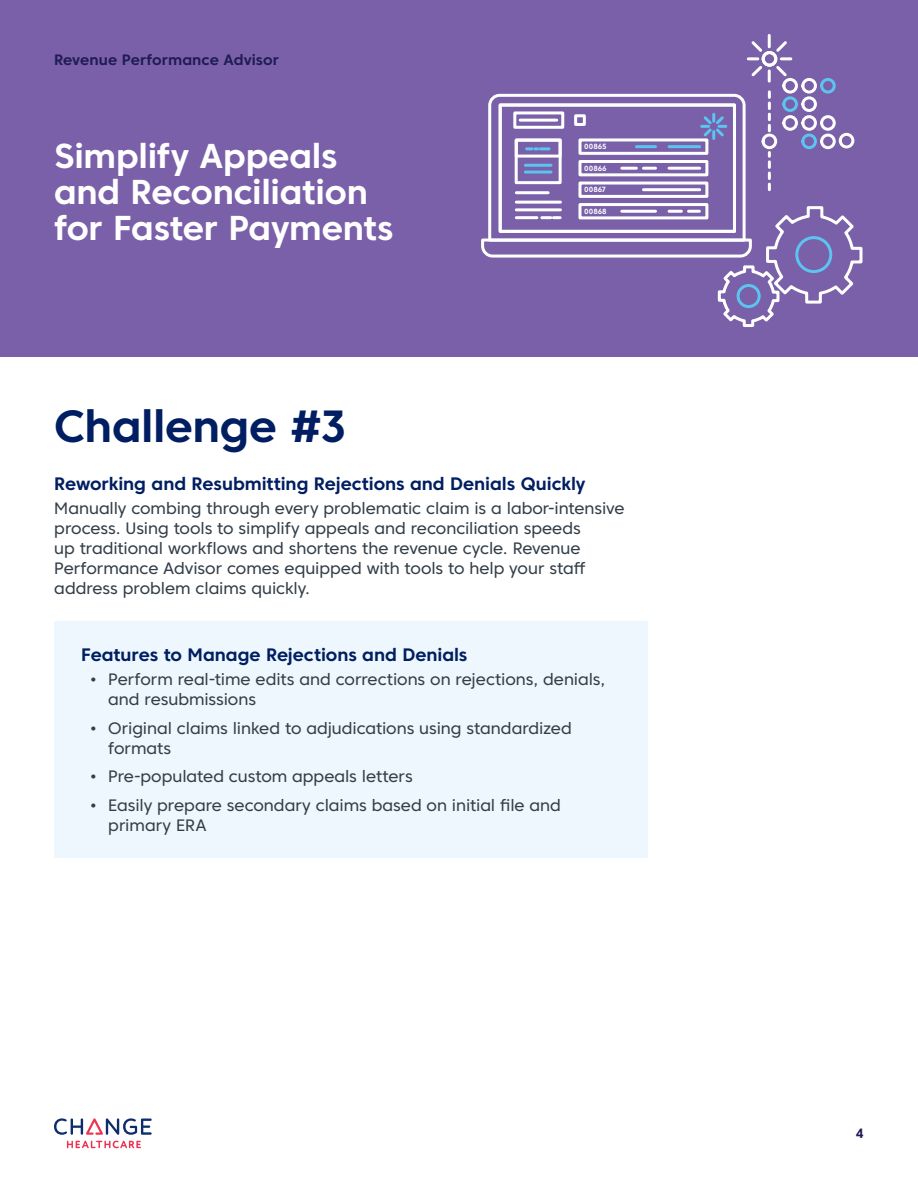
<style>
.page{position:relative;width:918px;height:1188px;background:#fff}
.page>*{position:absolute;margin:0;border:0;box-sizing:border-box;transform-origin:0 0}
.t1{font:700 45px "Core Sans C 65";letter-spacing:-.01em;color:#001e61}
.t2{font:700 34.5px/36px "Core Sans C 65";letter-spacing:-.01em;color:#fff}
.t3{font:700 18px "Core Sans C 65";letter-spacing:-.005em;color:#001e61}
.t4{font:16.5px/19.8px "Core Sans C 45";letter-spacing:-.005em;color:#333e48}
.t5{font:700 15px "Core Sans C 65";letter-spacing:.005em;color:#201c55}
.t6{font:700 13.5px "Core Sans C 65";color:#201c55}
.t7{font:700 7.5px "Core Sans C 65";color:#fff}
</style>
<div class="page">
<svg style="left:54px;top:1118px;width:98px;height:17px"></svg>
<svg style="left:67px;top:1141px;width:74px;height:7px"></svg>
<div style="left:0;top:0;width:918px;height:356px;background:#7a60a9"></div>
<div style="left:820px;top:78px;width:16px;height:16px;border:3px solid #5dc3ef;border-radius:50%"></div>
<div style="left:801px;top:78px;width:16px;height:16px;border:3px solid #fff;border-radius:50%"></div>
<div style="left:782px;top:78px;width:16px;height:16px;border:3px solid #fff;border-radius:50%"></div>
<svg style="left:748px;top:35px;width:43px;height:46px"></svg>
<svg style="left:481px;top:89px;width:382px;height:238px"></svg>
<div style="left:795px;top:236px;width:37px;height:37px;border:3px solid #5dc3ef;border-radius:50%"></div>
<div style="left:737px;top:284px;width:24px;height:24px;border:3px solid #5dc3ef;border-radius:50%"></div>
<div style="left:54px;top:621px;width:594px;height:237px;background:#edf7fd"></div>
<p class="t5" style="left:54px;top:50px;width:226px">Revenue Performance Advisor</p>
<h2 class="t2" style="left:54px;top:138px;width:341px">Simplify Appeals and Reconciliation for Faster Payments</h2>
<p class="t7" style="left:584px;top:142px;width:24px">00865</p>
<p class="t7" style="left:584px;top:163px;width:24px">00866</p>
<p class="t7" style="left:584px;top:185px;width:23px">00867</p>
<p class="t7" style="left:584px;top:207px;width:24px">00868</p>
<h1 class="t1" style="left:54px;top:399px;width:295px">Challenge #3</h1>
<p class="t3" style="left:54px;top:473px;width:533px">Reworking and Resubmitting Rejections and Denials Quickly</p>
<p class="t4" style="left:54px;top:499px;width:572px">Manually combing through every problematic claim is a labor-intensive process. Using tools to simplify appeals and reconciliation speeds<br>up traditional workflows and shortens the revenue cycle. Revenue Performance Advisor comes equipped with tools to help your staff address problem claims quickly.</p>
<p class="t3" style="left:81px;top:643px;width:388px">Features to Manage Rejections and Denials</p>
<p class="t4" style="left:108px;top:669px;width:498px;text-indent:-18px">• Perform real-time edits and corrections on rejections, denials, and resubmissions</p>
<p class="t4" style="left:108px;top:718px;width:465px;text-indent:-18px">• Original claims linked to adjudications using standardized formats</p>
<p class="t4" style="left:90px;top:767px;width:324px">• Pre-populated custom appeals letters</p>
<p class="t4" style="left:108px;top:795px;width:454px;text-indent:-18px">• Easily prepare secondary claims based on initial file and primary ERA</p>
<p class="t6" style="left:856px;top:1124px;width:10px">4</p>
</div>
